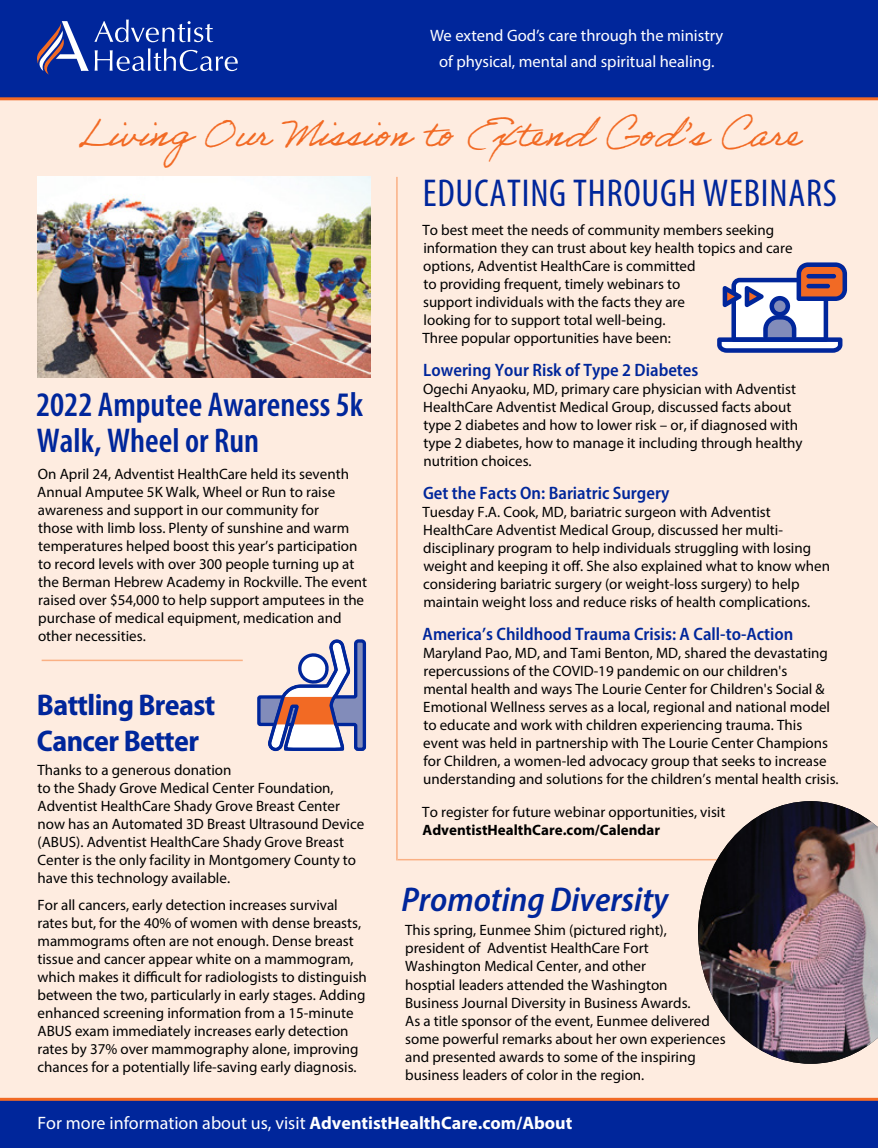
<style>
.page{position:relative;width:878px;height:1148px;background:#fff}
.page>*{position:absolute;margin:0;border:0;box-sizing:border-box;transform-origin:0 0}
.t1{font:39.3px "Adobe Handwriting Ernie";color:#f26a24;scale:.72 1}
.t2{font:condensed 39px "Myriad Pro";letter-spacing:.02em;color:#00269b}
.t3{font:37.5px "Adobe Handwriting Ernie";color:#f26a24}
.t4{font:600 condensed 34.5px/36px "Myriad Pro";color:#00269b}
.t5{font:italic 600 semi-condensed 34.5px "Myriad Pro";color:#00269b}
.t6{font:700 semi-condensed 30px/36px "Myriad Pro";letter-spacing:-.02em;color:#00269b}
.t7{font:600 semi-condensed 18px "Myriad Pro";color:#00269b}
.t8{font:18px "Myriad Pro";color:#fff}
.t9{font:16.5px/25.5px "Myriad Pro";color:#fff;text-align:center}
.t10{font:15px/18px "Myriad Pro";color:#000}
.t11{font:700 15px "Myriad Pro";color:#000}
.s1{font-weight:700}
</style>
<div class="page">
<div style="left:0;top:69px;width:878px;height:1079px;background:#feece0"></div>
<hr style="left:396px;top:177px;width:1px;height:683px;background:#fab084">
<hr style="left:42px;top:659px;width:201px;height:2px;background:#fab084">
<hr style="left:397px;top:859px;width:384px;height:1px;background:#fab084">
<div style="left:0;top:0;width:878px;height:100px;background:#00269b"></div>
<hr style="left:0;top:97px;width:878px;height:3px;background:#f26a24">
<svg style="left:37px;top:20px;width:201px;height:55px"></svg>
<div style="left:0;top:1100px;width:878px;height:48px;background:#00269b"></div>
<hr style="left:0;top:1097px;width:878px;height:3px;background:#f26a24">
<img style="left:37px;top:177px;width:333px;height:201px">
<svg style="left:717px;top:262px;width:130px;height:91px"></svg>
<img style="left:698px;top:801px;width:180px;height:262px">
<svg style="left:257px;top:639px;width:110px;height:112px"></svg>
<p class="t9" style="left:430px;top:23px;width:295px">We extend God’s care through the ministry of physical, mental and spiritual healing.</p>
<h3 class="t3" style="left:79px;top:111px;width:722px">Living Our Mission to Ex tend C od’s Care</h3>
<h1 class="t1" style="left:623px;top:110px;width:25px">–</h1>
<h3 class="t4" style="left:36px;top:386px;width:328px">2022 Amputee Awareness 5k<br>Walk, Wheel or Run</h3>
<p class="t10" style="left:37px;top:464px;width:331px">On April 24, Adventist HealthCare held its seventh Annual Amputee 5K Walk, Wheel or Run to raise awareness and support in our community for<br>those with limb loss. Plenty of sunshine and warm temperatures helped boost this year’s participation to record levels with over 300 people turning up at the Berman Hebrew Academy in Rockville. The event raised over $54,000 to help support amputees in the purchase of medical equipment, medication and other necessities.</p>
<h3 class="t6" style="left:37px;top:687px;width:180px">Battling Breast<br>Cancer Better</h3>
<p class="t10" style="left:37px;top:760px;width:328px">Thanks to a generous donation<br>to the Shady Grove Medical Center Foundation, Adventist HealthCare Shady Grove Breast Center now has an Automated 3D Breast Ultrasound Device (ABUS). Adventist HealthCare Shady Grove Breast Center is the only facility in Montgomery County to have this technology available.</p>
<p class="t10" style="left:37px;top:895px;width:331px">For all cancers, early detection increases survival rates but, for the 40% of women with dense breasts, mammograms often are not enough. Dense breast tissue and cancer appear white on a mammogram, which makes it difficult for radiologists to distinguish between the two, particularly in early stages. Adding enhanced screening information from a 15-minute ABUS exam immediately increases early detection rates by 37% over mammography alone, improving chances for a potentially life-saving early diagnosis.</p>
<h2 class="t2" style="left:423px;top:170px;width:415px">EDUCATING THROUGH WEBINARS</h2>
<p class="t10" style="left:422px;top:221px;width:371px">To best meet the needs of community members seeking information they can trust about key health topics and care options, Adventist HealthCare is committed<br>to providing frequent, timely webinars to<br>support individuals with the facts they are<br>looking for to support total well-being.<br>Three popular opportunities have been:</p>
<p class="t7" style="left:423px;top:359px;width:277px">Lowering Your Risk of Type 2 Diabetes</p>
<p class="t10" style="left:423px;top:380px;width:381px">Ogechi Anyaoku, MD, primary care physician with Adventist HealthCare Adventist Medical Group, discussed facts about type 2 diabetes and how to lower risk – or, if diagnosed with type 2 diabetes, how to manage it including through healthy nutrition choices.</p>
<p class="t7" style="left:423px;top:482px;width:248px">Get the Facts On: Bariatric Surgery</p>
<p class="t10" style="left:422px;top:503px;width:409px">Tuesday F.A. Cook, MD, bariatric surgeon with Adventist HealthCare Adventist Medical Group, discussed her multi&shy;disciplinary program to help individuals struggling with losing weight and keeping it off. She also explained what to know when considering bariatric surgery (or weight-loss surgery) to help maintain weight loss and reduce risks of health complications.</p>
<p class="t7" style="left:422px;top:623px;width:372px">America’s Childhood Trauma Crisis: A Call-to-Action</p>
<p class="t10" style="left:423px;top:644px;width:417px">Maryland Pao, MD, and Tami Benton, MD, shared the devastating repercussions of the COVID-19 pandemic on our children's<br>mental health and ways The Lourie Center for Children's Social &amp; Emotional Wellness serves as a local, regional and national model to educate and work with children experiencing trauma. This event was held in partnership with The Lourie Center Champions for Children, a women-led advocacy group that seeks to increase understanding and solutions for the children’s mental health crisis.</p>
<p class="t10" style="left:422px;top:803px;width:304px">To register for future webinar opportunities, visit</p>
<p class="t11" style="left:422px;top:820px;width:239px">AdventistHealthCare.com/Calendar</p>
<h3 class="t5" style="left:401px;top:878px;width:268px">Promoting Diversity</h3>
<p class="t10" style="left:405px;top:921px;width:322px">This spring, Eunmee Shim (pictured right), president of Adventist HealthCare Fort Washington Medical Center, and other<br>hosptial leaders attended the Washington<br>Business Journal Diversity in Business Awards.<br>As a title sponsor of the event, Eunmee delivered some powerful remarks about her own experiences and presented awards to some of the inspiring business leaders of color in the region.</p>
<p class="t8" style="left:37px;top:1111px;width:536px">For more information about us, visit <span class="s1">AdventistHealthCare.com/About</span></p>
</div>
